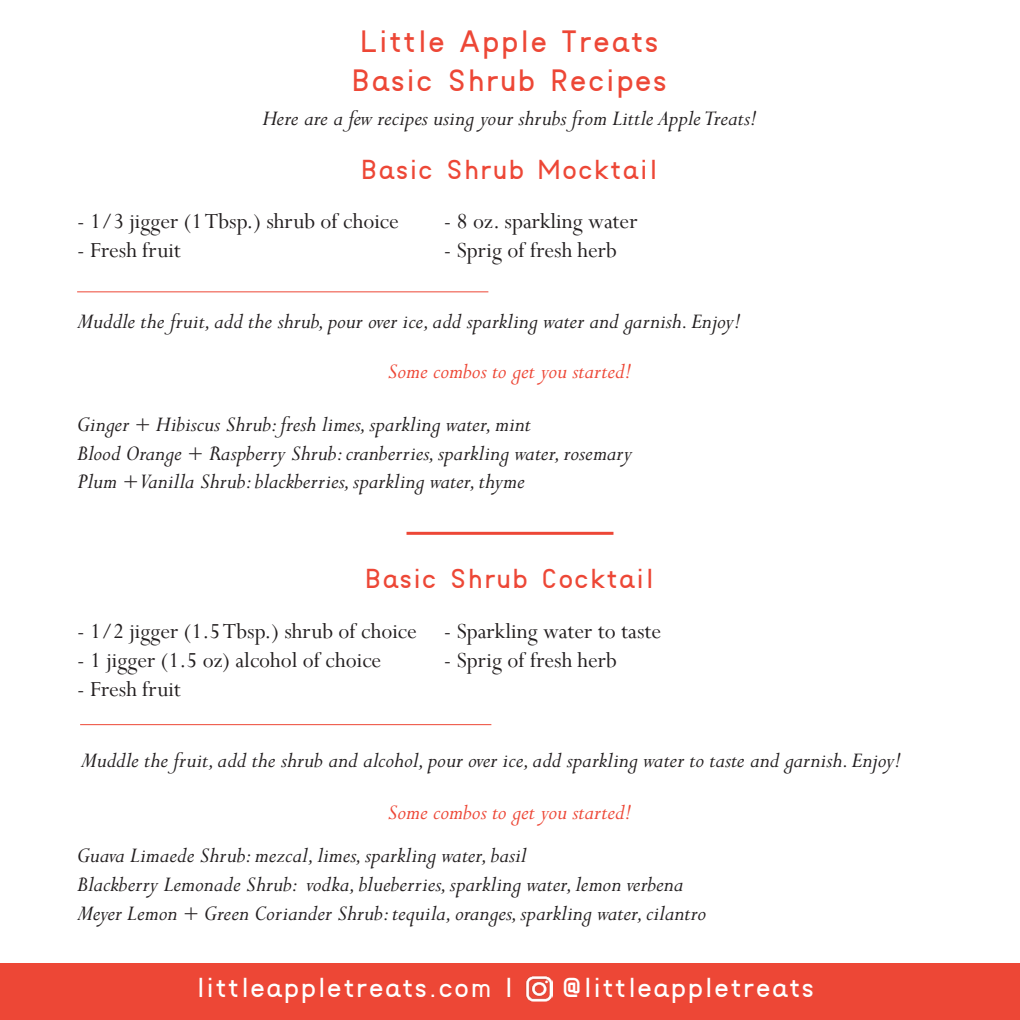
<style>
.page{position:relative;width:1020px;height:1020px;background:#fff}
.page>*{position:absolute;margin:0;border:0;box-sizing:border-box;transform-origin:0 0}
.t1{font:27px "Koushiki Sans R";color:#ed4736}
.t2{font:italic 24px "Perpetua MT Std";color:#231f20}
.t3{font:24px "Perpetua";color:#231f20}
.t4{font:italic 24px "Perpetua MT Std";color:#ed4736}
.t5{font:24px "Koushiki Sans R";color:#fff}
.t6{font:24px "Koushiki Sans R";color:#ed4736}
</style>
<div class="page">
<hr style="left:77px;top:291px;width:411px;height:1px;background:#ed4736">
<hr style="left:406px;top:532px;width:207px;height:3px;background:#ed4736">
<hr style="left:80px;top:724px;width:411px;height:1px;background:#ed4736">
<div style="left:0;top:963px;width:1020px;height:57px;background:#ed4736"></div>
<img style="left:525px;top:976px;width:27px;height:25px">
<p class="t1" style="left:360px;top:28px;width:301px">Little Apple Treats</p>
<p class="t1" style="left:351px;top:67px;width:318px">Basic Shrub Recipes</p>
<p class="t2" style="left:262px;top:106px;width:497px">Here are a few recipes using your shrubs from Little Apple Treats!</p>
<p class="t6" style="left:361px;top:157px;width:299px">Basic Shrub Mocktail</p>
<p class="t3" style="left:77px;top:206px;width:323px">- 1/3 jigger (1 Tbsp.) shrub of choice</p>
<p class="t3" style="left:77px;top:235px;width:105px">- Fresh fruit</p>
<p class="t3" style="left:444px;top:206px;width:195px">- 8 oz. sparkling water</p>
<p class="t3" style="left:444px;top:235px;width:174px">- Sprig of fresh herb</p>
<p class="t2" style="left:77px;top:309px;width:666px">Muddle the fruit, add the shrub, pour over ice, add sparkling water and garnish. Enjoy!</p>
<p class="t4" style="left:388px;top:359px;width:246px">Some combos to get you started!</p>
<p class="t2" style="left:77px;top:412px;width:455px">Ginger + Hibiscus Shrub: fresh limes, sparkling water, mint</p>
<p class="t2" style="left:77px;top:441px;width:556px">Blood Orange + Raspberry Shrub: cranberries, sparkling water, rosemary</p>
<p class="t2" style="left:77px;top:469px;width:449px">Plum + Vanilla Shrub: blackberries, sparkling water, thyme</p>
<p class="t6" style="left:365px;top:566px;width:292px">Basic Shrub Cocktail</p>
<p class="t3" style="left:77px;top:616px;width:341px">- 1/2 jigger (1.5 Tbsp.) shrub of choice</p>
<p class="t3" style="left:77px;top:645px;width:306px">- 1 jigger (1.5 oz) alcohol of choice</p>
<p class="t3" style="left:77px;top:673px;width:105px">- Fresh fruit</p>
<p class="t3" style="left:444px;top:616px;width:219px">- Sparkling water to taste</p>
<p class="t3" style="left:444px;top:645px;width:174px">- Sprig of fresh herb</p>
<p class="t2" style="left:81px;top:748px;width:823px">Muddle the fruit, add the shrub and alcohol, pour over ice, add sparkling water to taste and garnish. Enjoy!</p>
<p class="t4" style="left:388px;top:800px;width:246px">Some combos to get you started!</p>
<p class="t2" style="left:77px;top:843px;width:451px">Guava Limaede Shrub: mezcal, limes, sparkling water, basil</p>
<p class="t2" style="left:77px;top:872px;width:608px">Blackberry Lemonade Shrub: vodka, blueberries, sparkling water, lemon verbena</p>
<p class="t2" style="left:77px;top:900px;width:630px">Meyer Lemon + Green Coriander Shrub: tequila, oranges, sparkling water, cilantro</p>
<p class="t5" style="left:196px;top:975px;width:320px">littleappletreats.com |</p>
<p class="t5" style="left:563px;top:975px;width:254px">@littleappletreats</p>
</div>
